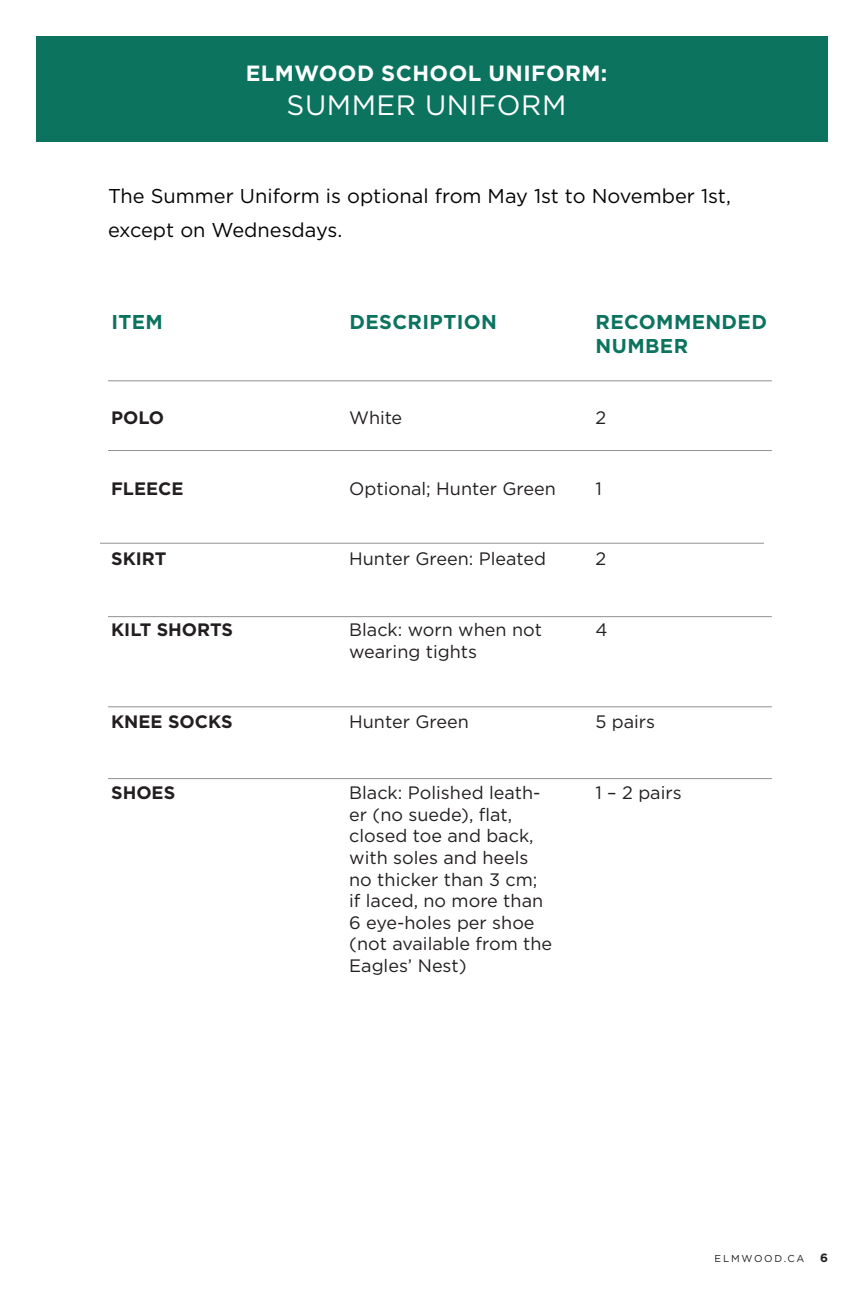
<style>
.page{position:relative;width:864px;height:1296px;background:#fff}
.page>*{position:absolute;margin:0;border:0;box-sizing:border-box;transform-origin:0 0}
.t1{font:28px "Gotham Pro";letter-spacing:.02em;color:#fff}
.t2{font:700 22px "Gotham Pro";letter-spacing:.02em;color:#fff}
.t3{font:20px/34px "Gotham Pro";color:#040503}
.t4{font:700 20px/24px "Gotham Pro";letter-spacing:.02em;color:#0c735f}
.t5{font:18px/21.6px "Gotham Pro";color:#231f20}
.t6{font:700 18px "Gotham Pro";color:#231f20}
.t7{font:700 12px "Gotham Pro";color:#231f20}
.t8{font:10px "Gotham Pro";letter-spacing:.18em;color:#231f20}
</style>
<div class="page">
<hr style="left:108px;top:450px;width:664px;height:1px;background:#231f20">
<hr style="left:100px;top:543px;width:664px;height:1px;background:#231f20">
<hr style="left:108px;top:706px;width:664px;height:1px;background:#231f20">
<hr style="left:108px;top:616px;width:664px;height:1px;background:#231f20">
<div style="left:36px;top:36px;width:792px;height:105px;background:#0c735f"></div>
<hr style="left:108px;top:380px;width:664px;height:1px;background:#231f20">
<hr style="left:108px;top:778px;width:664px;height:1px;background:#231f20">
<p class="t2" style="left:246px;top:61px;width:363px">ELMWOOD SCHOOL UNIFORM:</p>
<h1 class="t1" style="left:287px;top:89px;width:281px">SUMMER UNIFORM</h1>
<p class="t3" style="left:108px;top:179px;width:624px">The Summer Uniform is optional from May 1st to November 1st, except on Wednesdays.</p>
<p class="t4" style="left:111px;top:310px;width:53px">ITEM</p>
<p class="t4" style="left:349px;top:310px;width:149px">DESCRIPTION</p>
<p class="t4" style="left:596px;top:310px;width:173px">RECOMMENDED<br>NUMBER</p>
<p class="t6" style="left:111px;top:407px;width:55px">POLO</p>
<p class="t5" style="left:349px;top:407px;width:55px">White</p>
<p class="t5" style="left:595px;top:407px;width:12px">2</p>
<p class="t6" style="left:111px;top:478px;width:74px">FLEECE</p>
<p class="t5" style="left:349px;top:477px;width:208px">Optional; Hunter Green</p>
<p class="t5" style="left:595px;top:477px;width:8px">1</p>
<p class="t6" style="left:111px;top:549px;width:57px">SKIRT</p>
<p class="t5" style="left:349px;top:548px;width:199px">Hunter Green: Pleated</p>
<p class="t5" style="left:595px;top:548px;width:12px">2</p>
<p class="t6" style="left:111px;top:619px;width:124px">KILT SHORTS</p>
<p class="t5" style="left:349px;top:619px;width:194px">Black: worn when not wearing tights</p>
<p class="t5" style="left:595px;top:619px;width:14px">4</p>
<p class="t6" style="left:111px;top:712px;width:123px">KNEE SOCKS</p>
<p class="t5" style="left:349px;top:711px;width:121px">Hunter Green</p>
<p class="t5" style="left:595px;top:711px;width:61px">5 pairs</p>
<p class="t6" style="left:111px;top:782px;width:66px">SHOES</p>
<p class="t5" style="left:349px;top:782px;width:205px">Black: Polished leath&shy;er (no suede), flat, closed toe and back, with soles and heels no thicker than 3 cm; if laced, no more than<br>6 eye-holes per shoe (not available from the<br>Eagles’ Nest)</p>
<p class="t5" style="left:595px;top:782px;width:88px">1 – 2 pairs</p>
<p class="t8" style="left:715px;top:1253px;width:92px">ELMWOOD.CA</p>
<p class="t7" style="left:820px;top:1251px;width:9px">6</p>
</div>
